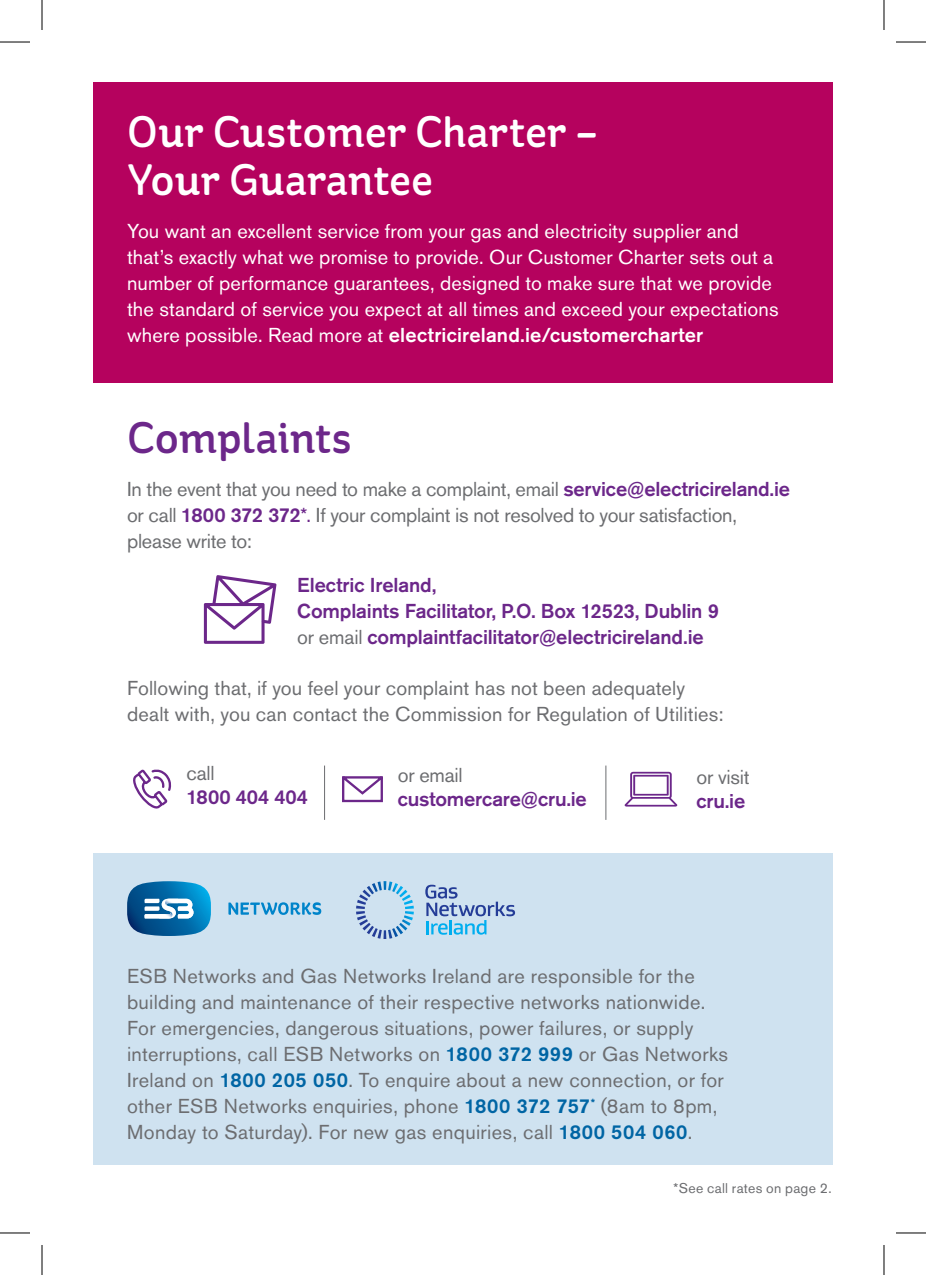
<style>
.page{position:relative;width:926px;height:1275px;background:#fff}
.page>*{position:absolute;margin:0;border:0;box-sizing:border-box;transform-origin:0 0}
.t1{font:500 44px/48px "St Ryde";letter-spacing:-.01em;color:#fff}
.t2{font:500 44px "St Ryde";letter-spacing:-.01em;color:#6c278a}
.t3{font:20px/26px "Akzidenz Grotesk BQ";letter-spacing:.015em;color:#6c6d70}
.t4{font:20px/26px "Akzidenz Grotesk BQ";letter-spacing:.01em;color:#fff}
.t5{font:20px/26px "Akzidenz Grotesk BQ";letter-spacing:-.015em;color:#6c6d70}
.t6{font:500 20px/26px "Akzidenz Grotesk BQ";letter-spacing:-.01em;color:#6c278a}
.t7{font:14px "Akzidenz Grotesk BQ";letter-spacing:.02em;color:#6c6d70}
.s1{font-weight:500}
.s2{font-weight:500;color:#6c278a}
.s3{color:#6c278a}
.s4{font-weight:400;color:#6c6d70}
.s5{font-weight:500;color:#0065a4}
</style>
<div class="page">
<hr style="left:324px;top:765px;width:1px;height:55px;background:#6c6d70">
<hr style="left:605px;top:765px;width:1px;height:55px;background:#6c6d70">
<div style="left:93px;top:82px;width:740px;height:300px;background:#b5025e"></div>
<svg style="left:204px;top:575px;width:72px;height:69px"></svg>
<svg style="left:133px;top:769px;width:38px;height:40px"></svg>
<svg style="left:342px;top:776px;width:41px;height:27px"></svg>
<svg style="left:624px;top:772px;width:53px;height:34px"></svg>
<div style="left:93px;top:853px;width:740px;height:312px;background:#cfe2f0"></div>
<svg style="left:127px;top:881px;width:84px;height:55px;background:#3988b8"></svg>
<img style="left:159px;top:911px;width:14px;height:7px">
<svg style="left:228px;top:902px;width:93px;height:13px"></svg>
<svg style="left:425px;top:884px;width:90px;height:50px"></svg>
<svg style="left:356px;top:881px;width:58px;height:58px"></svg>
<hr style="left:0;top:42px;width:30px;height:1px;background:#000">
<hr style="left:896px;top:42px;width:30px;height:1px;background:#000">
<hr style="left:0;top:1232px;width:30px;height:1px;background:#000">
<hr style="left:896px;top:1232px;width:30px;height:1px;background:#000">
<hr style="left:42px;top:0;width:1px;height:30px;background:#000">
<hr style="left:42px;top:1245px;width:1px;height:30px;background:#000">
<hr style="left:884px;top:0;width:1px;height:30px;background:#000">
<hr style="left:884px;top:1245px;width:1px;height:30px;background:#000">
<h1 class="t1" style="left:127px;top:108px;width:473px">Our Customer Charter –<br>Your Guarantee</h1>
<p class="t4" style="left:127px;top:217px;width:653px">You want an excellent service from your gas and electricity supplier and that’s exactly what we promise to provide. Our Customer Charter sets out a number of performance guarantees, designed to make sure that we provide the standard of service you expect at all times and exceed your expectations where possible. Read more at <span class="s1">electricireland.ie/customercharter</span></p>
<h1 class="t2" style="left:127px;top:411px;width:226px">Complaints</h1>
<p class="t5" style="left:127px;top:476px;width:665px">In the event that you need to make a complaint, email <span class="s2">service@electricireland.ie </span>or call <span class="s2">1800 372 372</span><span class="s3">*.</span> If your complaint is not resolved to your satisfaction, please write to:</p>
<p class="t6" style="left:297px;top:572px;width:423px">Electric Ireland,<br>Complaints Facilitator, P.O. Box 12523, Dublin 9 <span class="s4">or email</span> complaintfacilitator@electricireland.ie</p>
<p class="t3" style="left:127px;top:674px;width:598px">Following that, if you feel your complaint has not been adequately dealt with, you can contact the Commission for Regulation of Utilities:</p>
<p class="t3" style="left:186px;top:759px;width:30px">call</p>
<p class="t6" style="left:186px;top:783px;width:123px">1800 404 404</p>
<p class="t3" style="left:398px;top:761px;width:66px">or email</p>
<p class="t6" style="left:398px;top:785px;width:190px">customercare@cru.ie</p>
<p class="t3" style="left:696px;top:763px;width:54px">or visit</p>
<p class="t6" style="left:696px;top:787px;width:50px">cru.ie</p>
<p class="t3" style="left:127px;top:963px;width:603px">ESB Networks and Gas Networks Ireland are responsible for the building and maintenance of their respective networks nationwide.<br>For emergencies, dangerous situations, power failures, or supply interruptions, call ESB Networks on <span class="s5">1800 372 999</span> or Gas Networks Ireland on <span class="s5">1800 205 050</span>. To enquire about a new connection, or for other ESB Networks enquiries, phone <span class="s5">1800 372 757</span><sup>*</sup> (8am to 8pm, Monday to Saturday). For new gas enquiries, call <span class="s5">1800 504 060</span>.</p>
<p class="t7" style="left:673px;top:1180px;width:160px">*See call rates on page 2.</p>
</div>
